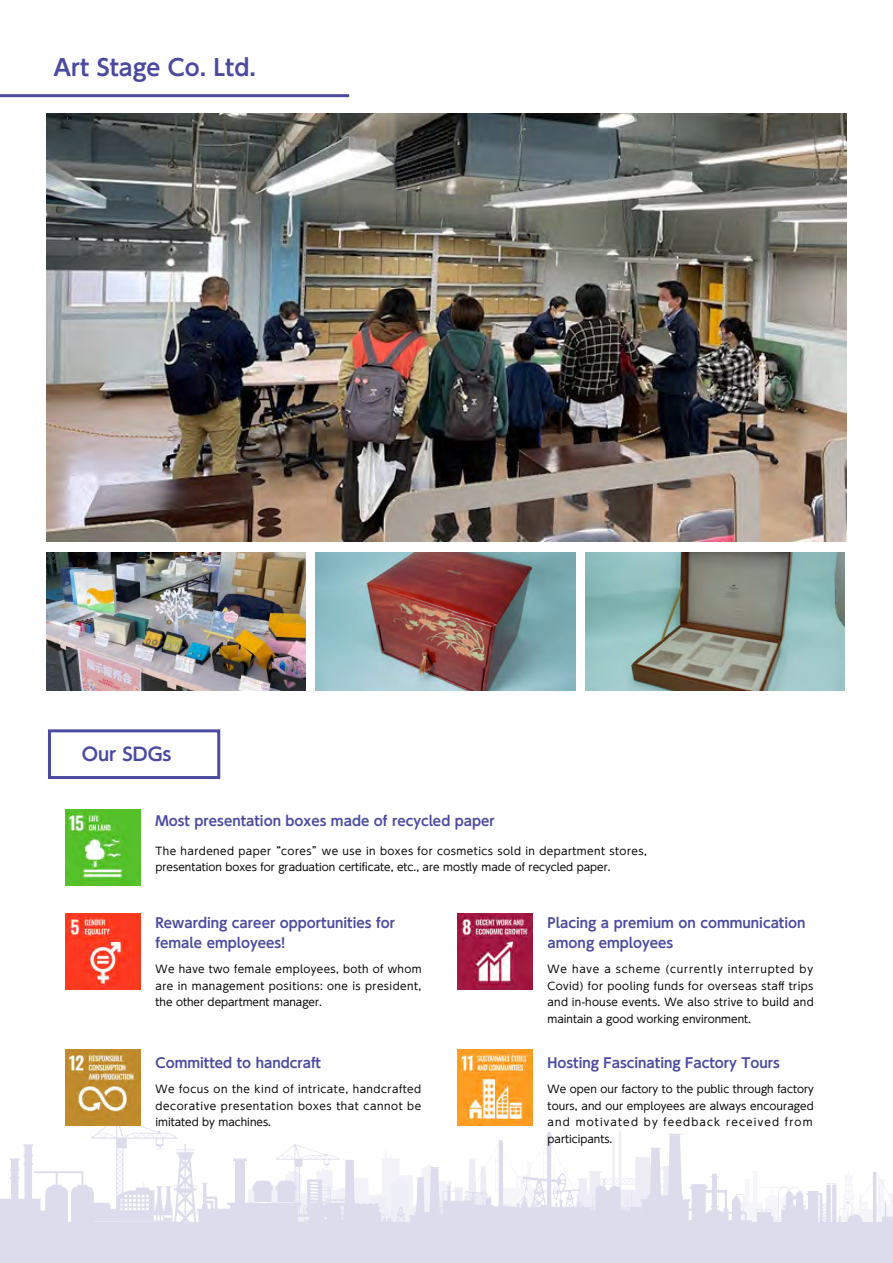
<style>
.page{position:relative;width:893px;height:1263px;background:#fff}
.page>*{position:absolute;margin:0;border:0;box-sizing:border-box;transform-origin:0 0}
.t1{font:700 22.5px "UD Shin Go Pro De";color:#4b4a9f}
.t2{font:700 18px "UD Shin Go Pro De";color:#4b4a9f}
.t3{font:700 13.5px/19.5px "UD Shin Go Pro De";color:#4b4a9f}
.t4{font:10.5px/16.5px "UD Shin Go Pro";letter-spacing:.025em;color:#030303;text-align:justify}
.t5{font:10.5px/16.5px "UD Shin Go Pro";color:#030303}
</style>
<div class="page">
<svg style="left:0;top:1125px;width:893px;height:105px"></svg>
<div style="left:0;top:1222px;width:892px;height:41px;background:#dddcec"></div>
<img style="left:65px;top:913px;width:76px;height:76px">
<img style="left:457px;top:913px;width:76px;height:76px">
<img style="left:457px;top:1049px;width:76px;height:76px">
<img style="left:65px;top:1049px;width:76px;height:76px">
<img style="left:65px;top:809px;width:76px;height:76px">
<hr style="left:0;top:94px;width:349px;height:3px;background:#4b4a9f">
<div style="left:48px;top:729px;width:172px;height:50px;border:3px solid #4b4a9f"></div>
<img style="left:46px;top:114px;width:800px;height:427px">
<img style="left:46px;top:552px;width:260px;height:139px">
<img style="left:316px;top:552px;width:259px;height:139px">
<img style="left:585px;top:552px;width:259px;height:139px">
<h1 class="t1" style="left:53px;top:49px;width:204px">Art Stage Co. Ltd.</h1>
<h2 class="t2" style="left:82px;top:740px;width:91px">Our SDGs</h2>
<p class="t3" style="left:156px;top:811px;width:341px">Most presentation boxes made of recycled paper</p>
<p class="t5" style="left:156px;top:842px;width:493px">The hardened paper “cores”we use in boxes for cosmetics sold in department stores, presentation boxes for graduation certificate, etc., are mostly made of recycled paper.</p>
<p class="t3" style="left:156px;top:913px;width:241px">Rewarding career opportunities for female employees!</p>
<p class="t4" style="left:156px;top:960px;width:268px">We have two female employees, both of whom are in management positions: one is president, the other department manager.</p>
<p class="t3" style="left:156px;top:1053px;width:167px">Committed to handcraft</p>
<p class="t4" style="left:156px;top:1080px;width:267px">We focus on the kind of intricate, handcrafted decorative presentation boxes that cannot be imitated by machines.</p>
<p class="t3" style="left:548px;top:913px;width:259px">Placing a premium on communication among employees</p>
<p class="t4" style="left:548px;top:960px;width:268px">We have a scheme (currently interrupted by Covid) for pooling funds for overseas staff trips and in-house events. We also strive to build and maintain a good working environment.</p>
<p class="t3" style="left:548px;top:1053px;width:234px">Hosting Fascinating Factory Tours</p>
<p class="t4" style="left:548px;top:1080px;width:268px">We open our factory to the public through factory tours, and our employees are always encouraged and motivated by feedback received from participants.</p>
</div>
